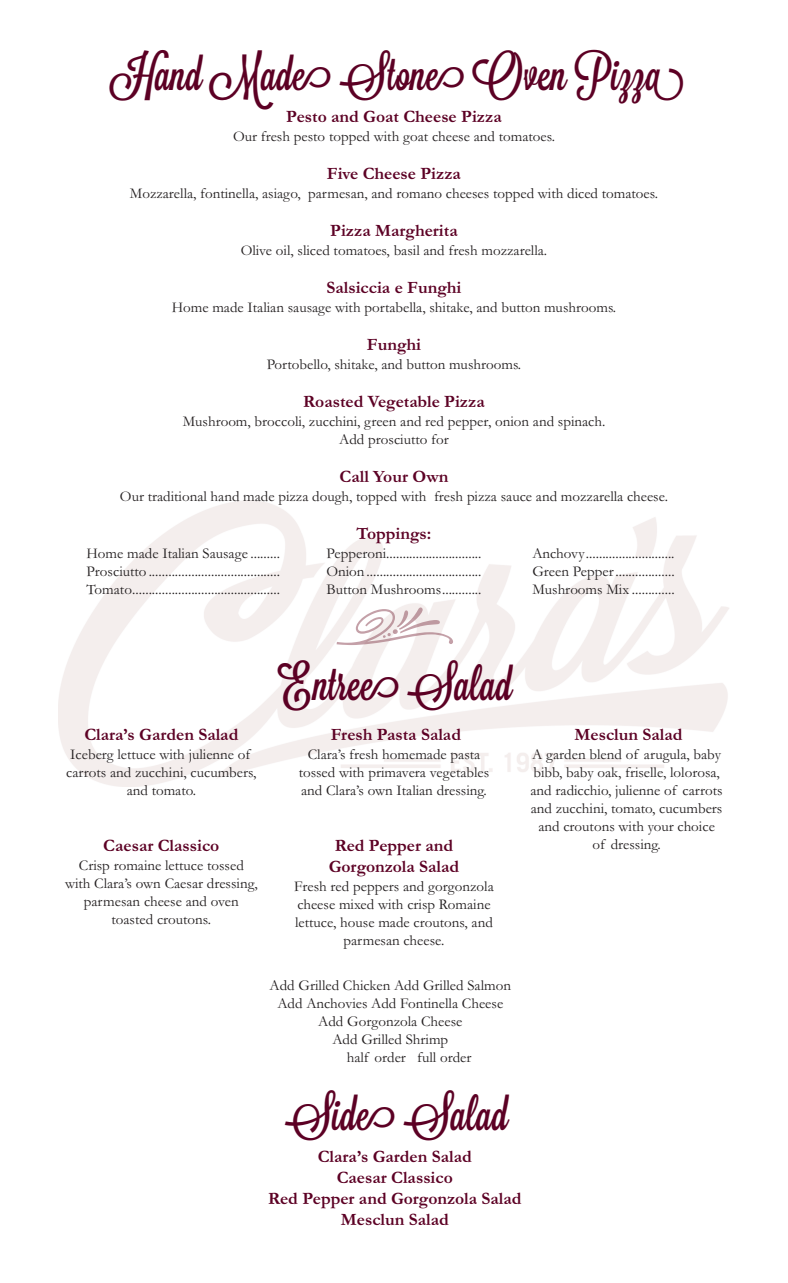
<style>
.page{position:relative;width:788px;height:1283px;background:#fff}
.page>*{position:absolute;margin:0;border:0;box-sizing:border-box;transform-origin:0 0}
.t1{font:45px "Lavanderia Sturdy";color:#5c0024}
.t2{font:700 17.5px/21px "Garamond";color:#5c0024;text-align:center}
.t3{font:15px/18px "Garamond";color:#231f20;text-align:center}
</style>
<div class="page">
<img style="left:336px;top:607px;width:117px;height:38px">
<h1 class="t1" style="left:112px;top:58px;width:573px">Hand Made Stone Oven Pizza</h1>
<p class="t2" style="left:286px;top:105px;width:217px">Pesto and Goat Cheese Pizza</p>
<p class="t3" style="left:233px;top:127px;width:323px">Our fresh pesto topped with goat cheese and tomatoes.</p>
<p class="t2" style="left:327px;top:162px;width:135px">Five Cheese Pizza</p>
<p class="t3" style="left:130px;top:184px;width:529px">Mozzarella, fontinella, asiago, parmesan, and romano cheeses topped with diced tomatoes.</p>
<p class="t2" style="left:330px;top:219px;width:129px">Pizza Margherita</p>
<p class="t3" style="left:241px;top:241px;width:308px">Olive oil, sliced tomatoes, basil and fresh mozzarella.</p>
<p class="t2" style="left:326px;top:276px;width:136px">Salsiccia e Funghi</p>
<p class="t3" style="left:172px;top:298px;width:446px">Home made Italian sausage with portabella, shitake, and button mushrooms.</p>
<p class="t2" style="left:367px;top:333px;width:56px">Funghi</p>
<p class="t3" style="left:267px;top:355px;width:256px">Portobello, shitake, and button mushrooms.</p>
<p class="t2" style="left:303px;top:390px;width:183px">Roasted Vegetable Pizza</p>
<p class="t3" style="left:183px;top:412px;width:424px">Mushroom, broccoli, zucchini, green and red pepper, onion and spinach.<br>Add prosciutto for</p>
<p class="t2" style="left:339px;top:465px;width:110px">Call Your Own</p>
<p class="t3" style="left:120px;top:487px;width:549px">Our traditional hand made pizza dough, topped with fresh pizza sauce and mozzarella cheese.</p>
<p class="t2" style="left:356px;top:522px;width:76px">Toppings:</p>
<p class="t3" style="left:86px;top:544px;width:195px">Home made Italian Sausage .........</p>
<p class="t3" style="left:326px;top:544px;width:156px">Pepperoni.............................</p>
<p class="t3" style="left:532px;top:544px;width:144px">Anchovy...........................</p>
<p class="t3" style="left:86px;top:562px;width:195px">Prosciutto ........................................</p>
<p class="t3" style="left:326px;top:562px;width:156px">Onion ...................................</p>
<p class="t3" style="left:532px;top:562px;width:144px">Green Pepper..................</p>
<p class="t3" style="left:86px;top:580px;width:195px">Tomato.............................................</p>
<p class="t3" style="left:326px;top:580px;width:156px">Button Mushrooms............</p>
<p class="t3" style="left:532px;top:580px;width:144px">Mushrooms Mix .............</p>
<p class="t2" style="left:84px;top:723px;width:155px">Clara’s Garden Salad</p>
<p class="t3" style="left:66px;top:745px;width:192px">Iceberg lettuce with julienne of carrots and zucchini, cucumbers, and tomato.</p>
<p class="t2" style="left:103px;top:834px;width:118px">Caesar Classico</p>
<p class="t3" style="left:65px;top:856px;width:194px">Crisp romaine lettuce tossed with Clara’s own Caesar dressing, parmesan cheese and oven toasted croutons.</p>
<h1 class="t1" style="left:277px;top:667px;width:237px">Entree Salad</h1>
<p class="t2" style="left:331px;top:723px;width:132px">Fresh Pasta Salad</p>
<p class="t3" style="left:298px;top:745px;width:192px">Clara’s fresh homemade pasta tossed with primavera vegetables and Clara’s own Italian dressing.</p>
<p class="t2" style="left:329px;top:834px;width:132px">Red Pepper and<br>Gorgonzola Salad</p>
<p class="t3" style="left:294px;top:877px;width:201px">Fresh red peppers and gorgonzola cheese mixed with crisp Romaine lettuce, house made croutons, and parmesan cheese.</p>
<p class="t2" style="left:574px;top:723px;width:109px">Mesclun Salad</p>
<p class="t3" style="left:530px;top:745px;width:194px">A garden blend of arugula, baby bibb, baby oak, friselle, lolorosa, and radicchio, julienne of carrots and zucchini, tomato, cucumbers and croutons with your choice of dressing.</p>
<p class="t3" style="left:269px;top:976px;width:243px">Add Grilled Chicken Add Grilled Salmon</p>
<p class="t3" style="left:277px;top:994px;width:227px">Add Anchovies Add Fontinella Cheese</p>
<p class="t3" style="left:318px;top:1012px;width:146px">Add Gorgonzola Cheese</p>
<p class="t3" style="left:332px;top:1030px;width:117px">Add Grilled Shrimp</p>
<p class="t3" style="left:347px;top:1048px;width:126px">half order full order</p>
<h1 class="t1" style="left:285px;top:1097px;width:225px">Side Salad</h1>
<p class="t2" style="left:268px;top:1145px;width:255px">Clara’s Garden Salad<br>Caesar Classico<br>Red Pepper and Gorgonzola Salad<br>Mesclun Salad</p>
</div>
